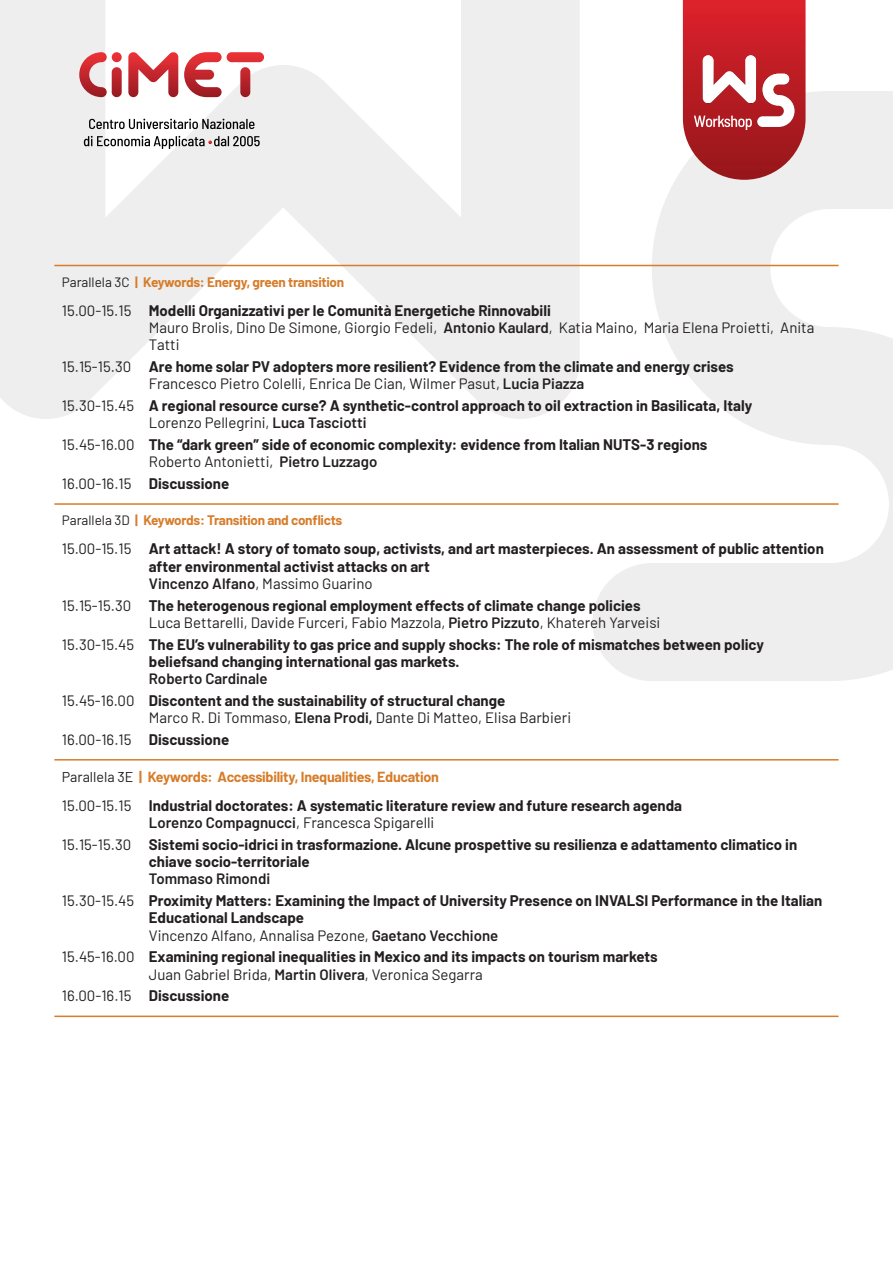
<style>
.page{position:relative;width:893px;height:1263px;background:#fff}
.page>*{position:absolute;margin:0;border:0;box-sizing:border-box;transform-origin:0 0}
.parbase_bullet{font:700 15px/17.2px "Barlow";color:#231f20}
.autori{font:15px/17.2px "Barlow";color:#231f20}
.parbase_bullet-2{font:15px "Barlow";color:#231f20}
.autori-2{font:600 15px "Barlow";color:#231f20}
.titolo-luogo{font:700 14.25px "Barlow";letter-spacing:-.02em;color:#d77c29}
.titolo-luogo-2{font:700 13.5px "Barlow";letter-spacing:-.02em;color:#d77c29}
.s1{font-weight:400;color:#231f20}
.s2{font-weight:400}
.s3{font-weight:600}
.s4{font-weight:700}
</style>
<div class="page">
<svg style="left:0;top:0;width:580px;height:419px;fill:#eeeeef"></svg>
<svg style="left:592px;top:91px;width:301px;height:590px;fill:#eeeeef"></svg>
<svg style="left:683px;top:0;width:123px;height:180px;background:#c7484e"></svg>
<svg style="left:128px;top:52px;width:136px;height:45px"></svg>
<svg style="left:89px;top:119px;width:165px;height:10px"></svg>
<svg style="left:84px;top:136px;width:176px;height:13px"></svg>
<hr style="left:54px;top:1015px;width:785px;height:2px;background:#d77c29">
<hr style="left:54px;top:265px;width:785px;height:1px;background:#d77c29">
<hr style="left:54px;top:503px;width:785px;height:2px;background:#d77c29">
<hr style="left:54px;top:759px;width:785px;height:1px;background:#d77c29">
<p class="titolo-luogo-2" style="left:62px;top:272px;width:284px"><span class="s1">Parallela 3C</span> | Keywords: Energy, green transition</p>
<p class="parbase_bullet" style="left:62px;top:301px;width:490px"><span class="s2">15.00-15.15</span> Modelli Organizzativi per le Comunità Energetiche Rinnovabili</p>
<p class="autori" style="left:149px;top:318px;width:667px">Mauro Brolis, Dino De Simone, Giorgio Fedeli, <span class="s3">Antonio Kaulard</span>, Katia Maino, Maria Elena Proietti, Anita<br>Tatti</p>
<p class="parbase_bullet" style="left:62px;top:357px;width:673px"><span class="s2">15.15-15.30</span> Are home solar PV adopters more resilient? Evidence from the climate and energy crises</p>
<p class="autori" style="left:149px;top:374px;width:437px">Francesco Pietro Colelli, Enrica De Cian, Wilmer Pasut, <span class="s3">Lucia Piazza</span></p>
<p class="parbase_bullet" style="left:62px;top:396px;width:692px"><span class="s2">15.30-15.45</span> A regional resource curse? A synthetic-control approach to oil extraction in Basilicata, Italy</p>
<p class="autori" style="left:149px;top:413px;width:219px">Lorenzo Pellegrini, <span class="s3">Luca Tasciotti</span></p>
<p class="parbase_bullet" style="left:62px;top:435px;width:647px"><span class="s2">15.45-16.00</span> The “dark green” side of economic complexity: evidence from Italian NUTS-3 regions</p>
<p class="autori" style="left:149px;top:452px;width:230px">Roberto Antonietti, <span class="s3">Pietro Luzzago</span></p>
<p class="parbase_bullet-2" style="left:62px;top:473px;width:169px">16.00-16.15 <span class="s4">Discussione</span></p>
<p class="titolo-luogo-2" style="left:62px;top:510px;width:282px"><span class="s1">Parallela 3D</span> | Keywords: Transition and conflicts</p>
<p class="parbase_bullet" style="left:149px;top:539px;width:676px;text-indent:-87px"><span class="s2">15.00-15.15</span> Art attack! A story of tomato soup, activists, and art masterpieces. An assessment of public attention after environmental activist attacks on art</p>
<p class="autori" style="left:149px;top:574px;width:225px"><span class="s3">Vincenzo Alfano</span>, Massimo Guarino</p>
<p class="parbase_bullet" style="left:62px;top:595px;width:580px"><span class="s2">15.15-15.30</span> The heterogenous regional employment effects of climate change policies</p>
<p class="autori" style="left:149px;top:613px;width:513px">Luca Bettarelli, Davide Furceri, Fabio Mazzola, <span class="s3">Pietro Pizzuto</span>, Khatereh Yarveisi</p>
<p class="parbase_bullet" style="left:149px;top:634px;width:616px;text-indent:-87px"><span class="s2">15.30-15.45</span> The EU’s vulnerability to gas price and supply shocks: The role of mismatches between policy beliefsand changing international gas markets.</p>
<p class="autori-2" style="left:149px;top:668px;width:120px">Roberto Cardinale</p>
<p class="parbase_bullet" style="left:62px;top:691px;width:445px"><span class="s2">15.45-16.00</span> Discontent and the sustainability of structural change</p>
<p class="autori" style="left:149px;top:708px;width:424px">Marco R. Di Tommaso, <span class="s3">Elena Prodi,</span> Dante Di Matteo, Elisa Barbieri</p>
<p class="parbase_bullet-2" style="left:62px;top:728px;width:169px">16.00-16.15 <span class="s4">Discussione</span></p>
<p class="titolo-luogo" style="left:62px;top:766px;width:378px"><span class="s1">Parallela 3E</span> | Keywords: Accessibility, Inequalities, Education</p>
<p class="parbase_bullet" style="left:62px;top:796px;width:622px"><span class="s2">15.00-15.15</span> Industrial doctorates: A systematic literature review and future research agenda</p>
<p class="autori" style="left:149px;top:813px;width:287px"><span class="s3">Lorenzo Compagnucci</span>, Francesca Spigarelli</p>
<p class="parbase_bullet" style="left:149px;top:835px;width:650px;text-indent:-87px"><span class="s2">15.15-15.30</span> Sistemi socio-idrici in trasformazione. Alcune prospettive su resilienza e adattamento climatico in chiave socio-territoriale</p>
<p class="autori-2" style="left:149px;top:868px;width:123px">Tommaso Rimondi</p>
<p class="parbase_bullet" style="left:149px;top:891px;width:675px;text-indent:-87px"><span class="s2">15.30-15.45</span> Proximity Matters: Examining the Impact of University Presence on INVALSI Performance in the Italian<br>Educational Landscape</p>
<p class="autori" style="left:149px;top:925px;width:351px">Vincenzo Alfano, Annalisa Pezone, <span class="s3">Gaetano Vecchione</span></p>
<p class="parbase_bullet" style="left:62px;top:947px;width:597px"><span class="s2">15.45-16.00</span> Examining regional inequalities in Mexico and its impacts on tourism markets</p>
<p class="autori" style="left:149px;top:964px;width:335px">Juan Gabriel Brida, <span class="s3">Martin Olivera</span>, Veronica Segarra</p>
<p class="parbase_bullet-2" style="left:62px;top:985px;width:169px">16.00-16.15 <span class="s4">Discussione</span></p>
</div>
